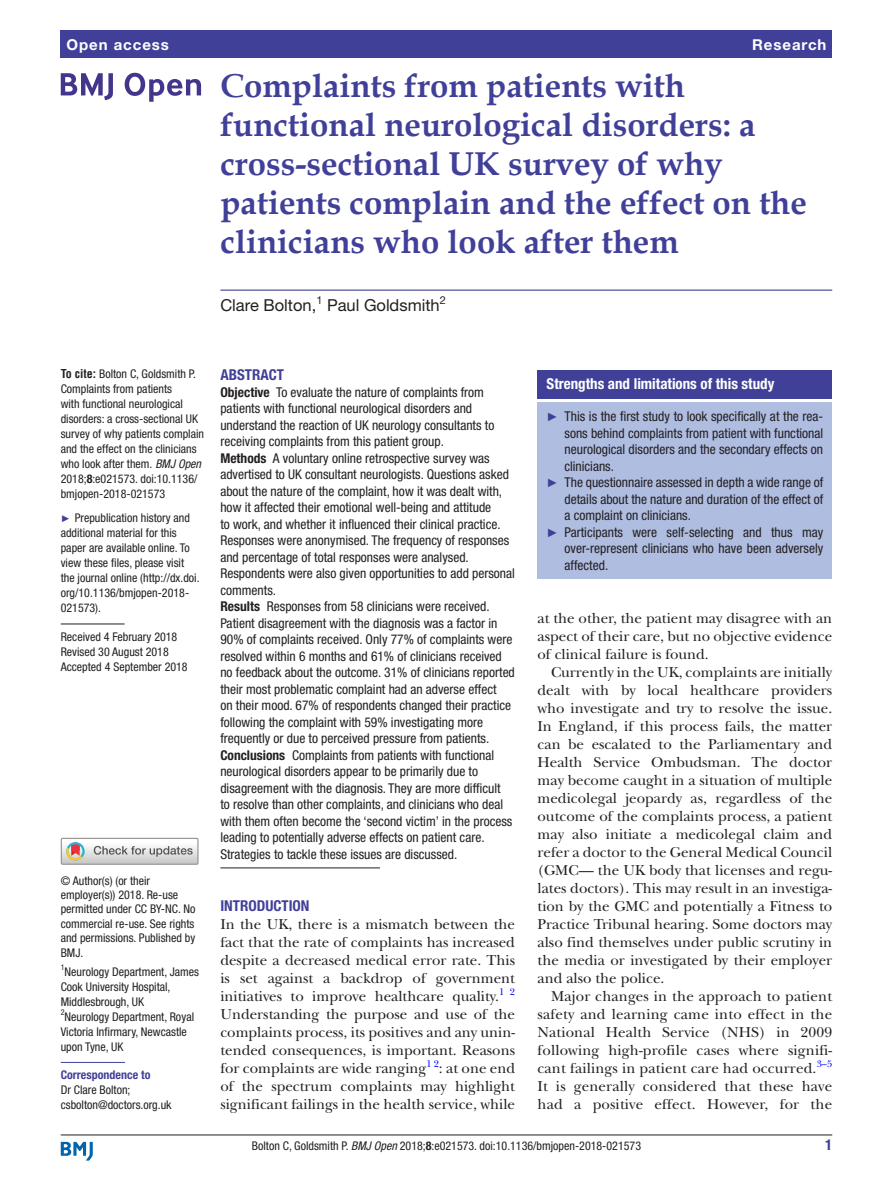
<style>
.page{position:relative;width:893px;height:1191px;background:#fff}
.page>*{position:absolute;margin:0;border:0;box-sizing:border-box;transform-origin:0 0}
.t1{font:700 33px/39px "Book Antiqua";color:#414099}
.t2{font:16.5px "Helvetica Neue LT Std";color:#231f20}
.t3{font:15px/18px "New Baskerville";color:#231f20;text-align:justify}
.t4{font:700 condensed 15px "Helvetica Neue LT Std";color:#fff}
.t5{font:700 condensed 15px "Helvetica Neue LT Std";color:#414099}
.t6{font:700 15px "Helvetica Neue LT Std";letter-spacing:.065em;color:#fff}
.t7{font:condensed 13.5px/16.5px "Helvetica Neue LT Std";color:#231f20}
.t8{font:condensed 12px/15px "Helvetica Neue LT Std";color:#231f20}
.t9{font:700 condensed 12px "Helvetica Neue LT Std";color:#414099}
.t10{font:10.95px "Helvetica Neue LT Std";color:#231f20}
.t11{font:9.9px "New Baskerville";color:#00f}
.t12{font:condensed 7.95px "Helvetica Neue LT Std";color:#231f20}
.s1{font-family:"Helvetica LT Std";font-weight:700}
.s2{font-style:italic}
.s3{font-weight:700}
.s4{font-family:"Arial";font-stretch:normal;font-size:9.75px;color:#414099}
.s5{font-family:"Arial";font-stretch:normal;font-size:12px;color:#414099}
</style>
<div class="page">
<hr style="left:61px;top:1134px;width:771px;height:1px;background:#231f20">
<svg style="left:61px;top:1141px;width:32px;height:19px"></svg>
<div style="left:61px;top:31px;width:771px;height:27px;background:#414099"></div>
<hr style="left:220px;top:289px;width:612px;height:2px;background:#414099">
<hr style="left:61px;top:623px;width:64px;height:1px;background:#231f20">
<hr style="left:61px;top:1062px;width:64px;height:1px;background:#414099">
<svg style="left:61px;top:73px;width:52px;height:27px"></svg>
<svg style="left:125px;top:73px;width:76px;height:29px"></svg>
<div style="left:61px;top:837px;width:138px;height:27px;border:1px solid #969090"></div>
<svg style="left:61px;top:838px;width:137px;height:26px"></svg>
<hr style="left:220px;top:867px;width:160px;height:1px;background:#231f20">
<div style="left:538px;top:370px;width:294px;height:28px;background:#414099"></div>
<div style="left:538px;top:402px;width:294px;height:176px;background:#afbde1"></div>
<p class="t6" style="left:66px;top:35px;width:104px">Open access</p>
<p class="t6" style="left:752px;top:35px;width:76px">Research</p>
<h1 class="t1" style="left:220px;top:66px;width:588px">Complaints from patients with functional neurological disorders: a cross-sectional UK survey of why patients complain and the effect on the clinicians who look after them</h1>
<p class="t2" style="left:220px;top:296px;width:97px">Clare Bolton,</p>
<p class="t10" style="left:316px;top:293px;width:8px">1</p>
<p class="t2" style="left:327px;top:296px;width:114px">Paul Goldsmith</p>
<p class="t10" style="left:440px;top:293px;width:8px">2</p>
<p class="t8" style="left:61px;top:366px;width:145px"><span class="s1">To cite:</span> Bolton C, Goldsmith P.<br>Complaints from patients<br>with functional neurological disorders: a cross-sectional UK survey of why patients complain and the effect on the clinicians who look after them. <span class="s2">BMJ Open<br></span>2018;<span class="s3">8</span>:e021573. doi:10.1136/ bmjopen-2018-021573</p>
<p class="t8" style="left:61px;top:510px;width:140px"><span class="s4">►</span> Prepublication history and additional material for this paper are available online. To view these files, please visit the journal online (http://dx.doi. org/10.1136/bmjopen-2018-<br>021573).</p>
<p class="t8" style="left:61px;top:629px;width:128px">Received 4 February 2018<br>Revised 30 August 2018<br>Accepted 4 September 2018</p>
<p class="t8" style="left:61px;top:873px;width:136px;line-height:14.4px">© Author(s) (or their employer(s)) 2018. Re-use permitted under CC BY-NC. No commercial re-use. See rights and permissions. Published by<br>BMJ.</p>
<p class="t12" style="left:61px;top:963px;width:5px">1</p>
<p class="t8" style="left:61px;top:964px;width:140px;text-indent:4px">Neurology Department, James<br>Cook University Hospital,<br>Middlesbrough, UK<br><sup>2</sup>Neurology Department, Royal<br>Victoria Infirmary, Newcastle upon Tyne, UK</p>
<p class="t9" style="left:61px;top:1067px;width:91px">Correspondence to</p>
<p class="t8" style="left:61px;top:1082px;width:112px">Dr Clare Bolton; csbolton@doctors.org.uk</p>
<p class="t5" style="left:220px;top:366px;width:65px">Abstract</p>
<p class="t7" style="left:220px;top:384px;width:296px"><span class="s3">Objective</span> To evaluate the nature of complaints from patients with functional neurological disorders and understand the reaction of UK neurology consultants to receiving complaints from this patient group.<br><span class="s3">Methods</span> A voluntary online retrospective survey was advertised to UK consultant neurologists. Questions asked about the nature of the complaint, how it was dealt with, how it affected their emotional well-being and attitude<br>to work, and whether it influenced their clinical practice.<br>Responses were anonymised. The frequency of responses and percentage of total responses were analysed.<br>Respondents were also given opportunities to add personal comments.<br><span class="s3">Results</span> Responses from 58 clinicians were received.<br>Patient disagreement with the diagnosis was a factor in 90% of complaints received. Only 77% of complaints were resolved within 6 months and 61% of clinicians received no feedback about the outcome. 31% of clinicians reported their most problematic complaint had an adverse effect<br>on their mood. 67% of respondents changed their practice following the complaint with 59% investigating more frequently or due to perceived pressure from patients.<br><span class="s3">Conclusions</span> Complaints from patients with functional neurological disorders appear to be primarily due to disagreement with the diagnosis. They are more difficult<br>to resolve than other complaints, and clinicians who deal with them often become the ‘second victim’ in the process leading to potentially adverse effects on patient care.<br>Strategies to tackle these issues are discussed.</p>
<p class="t5" style="left:220px;top:897px;width:91px">Introduction</p>
<p class="t3" style="left:220px;top:915px;width:296px">In the UK, there is a mismatch between the fact that the rate of complaints has increased despite a decreased medical error rate. This is set against a backdrop of government initiatives to improve healthcare quality.</p>
<p class="t11" style="left:499px;top:985px;width:17px">1 2</p>
<p class="t3" style="left:220px;top:1005px;width:296px">Understanding the purpose and use of the complaints process, its positives and any unin&shy;tended consequences, is important. Reasons for complaints are wide ranging</p>
<p class="t11" style="left:426px;top:1057px;width:14px">1 2</p>
<p class="t3" style="left:220px;top:1059px;width:296px;text-indent:219px">: at one end of the spectrum complaints may highlight significant failings in the health service, while</p>
<p class="t4" style="left:547px;top:375px;width:229px">Strengths and limitations of this study</p>
<p class="t7" style="left:547px;top:408px;width:278px"><span class="s5">►</span> This is the first study to look specifically at the rea-</p>
<p class="t7" style="left:565px;top:424px;width:260px">sons behind complaints from patient with functional</p>
<p class="t7" style="left:565px;top:441px;width:260px">neurological disorders and the secondary effects on</p>
<p class="t7" style="left:565px;top:457px;width:51px">clinicians.</p>
<p class="t7" style="left:547px;top:474px;width:278px"><span class="s5">►</span> The questionnaire assessed in depth a wide range of</p>
<p class="t7" style="left:565px;top:490px;width:260px">details about the nature and duration of the effect of</p>
<p class="t7" style="left:565px;top:507px;width:128px">a complaint on clinicians.</p>
<p class="t7" style="left:547px;top:523px;width:278px"><span class="s5">►</span> Participants were self-selecting and thus may</p>
<p class="t7" style="left:565px;top:540px;width:260px">over-represent clinicians who have been adversely</p>
<p class="t7" style="left:565px;top:556px;width:45px">affected.</p>
<p class="t3" style="left:538px;top:609px;width:296px">at the other, the patient may disagree with an aspect of their care, but no objective evidence of clinical failure is found.</p>
<p class="t3" style="left:538px;top:663px;width:296px;text-indent:14px">Currently in the UK, complaints are initially dealt with by local healthcare providers who investigate and try to resolve the issue.<br>In England, if this process fails, the matter can be escalated to the Parliamentary and Health Service Ombudsman. The doctor may become caught in a situation of multiple medicolegal jeopardy as, regardless of the outcome of the complaints process, a patient may also initiate a medicolegal claim and refer a doctor to the General Medical Council (GMC— the UK body that licenses and regu&shy;lates doctors). This may result in an investiga&shy;tion by the GMC and potentially a Fitness to Practice Tribunal hearing. Some doctors may also find themselves under public scrutiny in the media or investigated by their employer and also the police.</p>
<p class="t3" style="left:538px;top:987px;width:296px;text-indent:14px">Major changes in the approach to patient safety and learning came into effect in the National Health Service (NHS) in 2009 following high-profile cases where signifi&shy;cant failings in patient care had occurred.<sup>3–5<br></sup>It is generally considered that these have had a positive effect. However, for the</p>
<p class="t8" style="left:252px;top:1137px;width:391px">Bolton C, Goldsmith P. <span class="s2">BMJ Open</span> 2018;<span class="s3">8</span>:e021573. doi:10.1136/bmjopen-2018-021573</p>
<p class="t5" style="left:825px;top:1135px;width:9px">1</p>
</div>
